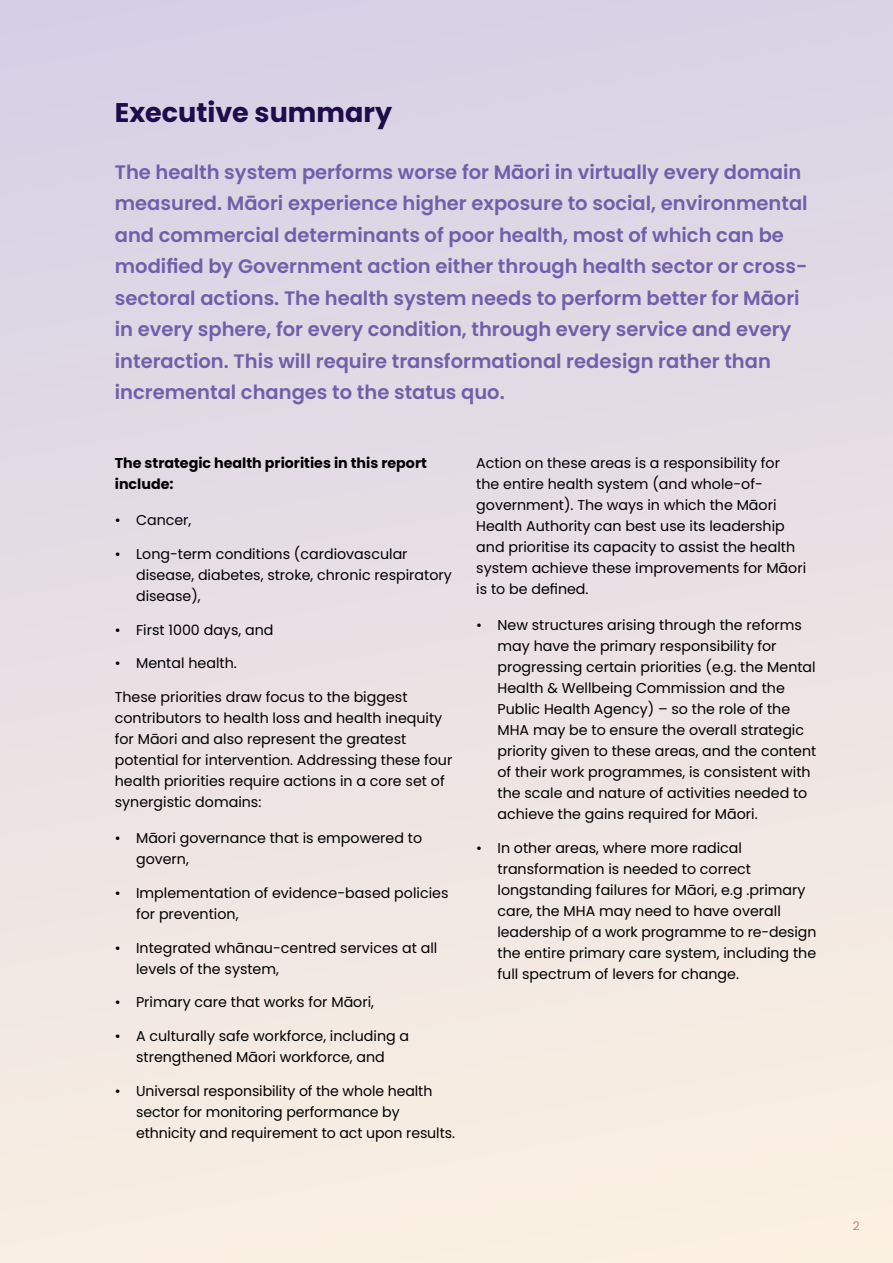
<style>
.page{position:relative;width:893px;height:1263px;background:#fff}
.page>*{position:absolute;margin:0;border:0;box-sizing:border-box;transform-origin:0 0}
.t1{font:700 27px "Poppins";color:#1f0c4a}
.t2{font:600 19.5px/31.5px "Poppins";color:#6f60aa}
.t3{font:14.25px/21px "Poppins";color:#000}
.t4{font:700 14.25px/21px "Poppins";color:#000}
.t5{font:300 12px "Poppins";color:#844571}
</style>
<div class="page">
<div style="left:0;top:0;width:893px;height:1263px;background:linear-gradient(to bottom,#d6d1e5,#fbf0e2)"></div>
<h1 class="t1" style="left:115px;top:97px;width:279px">Executive summary</h1>
<p class="t2" style="left:115px;top:156px;width:694px">The health system performs worse for Māori in virtually every domain measured. Māori experience higher exposure to social, environmental and commercial determinants of poor health, most of which can be modified by Government action either through health sector or cross&shy;sectoral actions. The health system needs to perform better for Māori in every sphere, for every condition, through every service and every interaction. This will require transformational redesign rather than incremental changes to the status quo.</p>
<p class="t4" style="left:115px;top:453px;width:314px">The strategic health priorities in this report include:</p>
<p class="t3" style="left:115px;top:510px;width:78px">• Cancer,</p>
<p class="t3" style="left:136px;top:543px;width:317px;text-indent:-21px">• Long-term conditions (cardiovascular disease, diabetes, stroke, chronic respiratory disease),</p>
<p class="t3" style="left:115px;top:619px;width:160px">• First 1000 days, and</p>
<p class="t3" style="left:115px;top:653px;width:124px">• Mental health.</p>
<p class="t3" style="left:115px;top:687px;width:339px">These priorities draw focus to the biggest contributors to health loss and health inequity for Māori and also represent the greatest potential for intervention. Addressing these four health priorities require actions in a core set of synergistic domains:</p>
<p class="t3" style="left:136px;top:828px;width:288px;text-indent:-21px">• Māori governance that is empowered to govern,</p>
<p class="t3" style="left:136px;top:882px;width:314px;text-indent:-21px">• Implementation of evidence-based policies for prevention,</p>
<p class="t3" style="left:136px;top:937px;width:303px;text-indent:-21px">• Integrated whānau-centred services at all levels of the system,</p>
<p class="t3" style="left:115px;top:992px;width:261px">• Primary care that works for Māori,</p>
<p class="t3" style="left:115px;top:1026px;width:296px;text-align:center">• A culturally safe workforce, including a strengthened Māori workforce, and</p>
<p class="t3" style="left:136px;top:1080px;width:320px;text-indent:-21px">• Universal responsibility of the whole health sector for monitoring performance by ethnicity and requirement to act upon results.</p>
<p class="t3" style="left:476px;top:453px;width:331px">Action on these areas is a responsibility for the entire health system (and whole-of&shy;government). The ways in which the Māori Health Authority can best use its leadership and prioritise its capacity to assist the health system achieve these improvements for Māori is to be defined.</p>
<p class="t3" style="left:497px;top:615px;width:320px;text-indent:-21px">• New structures arising through the reforms may have the primary responsibility for progressing certain priorities (e.g. the Mental Health &amp; Wellbeing Commission and the Public Health Agency) – so the role of the MHA may be to ensure the overall strategic priority given to these areas, and the content of their work programmes, is consistent with the scale and nature of activities needed to achieve the gains required for Māori.</p>
<p class="t3" style="left:497px;top:837px;width:320px;text-indent:-21px">• In other areas, where more radical transformation is needed to correct longstanding failures for Māori, e.g .primary care, the MHA may need to have overall leadership of a work programme to re-design the entire primary care system, including the full spectrum of levers for change.</p>
<p class="t5" style="left:853px;top:1219px;width:8px">2</p>
</div>
